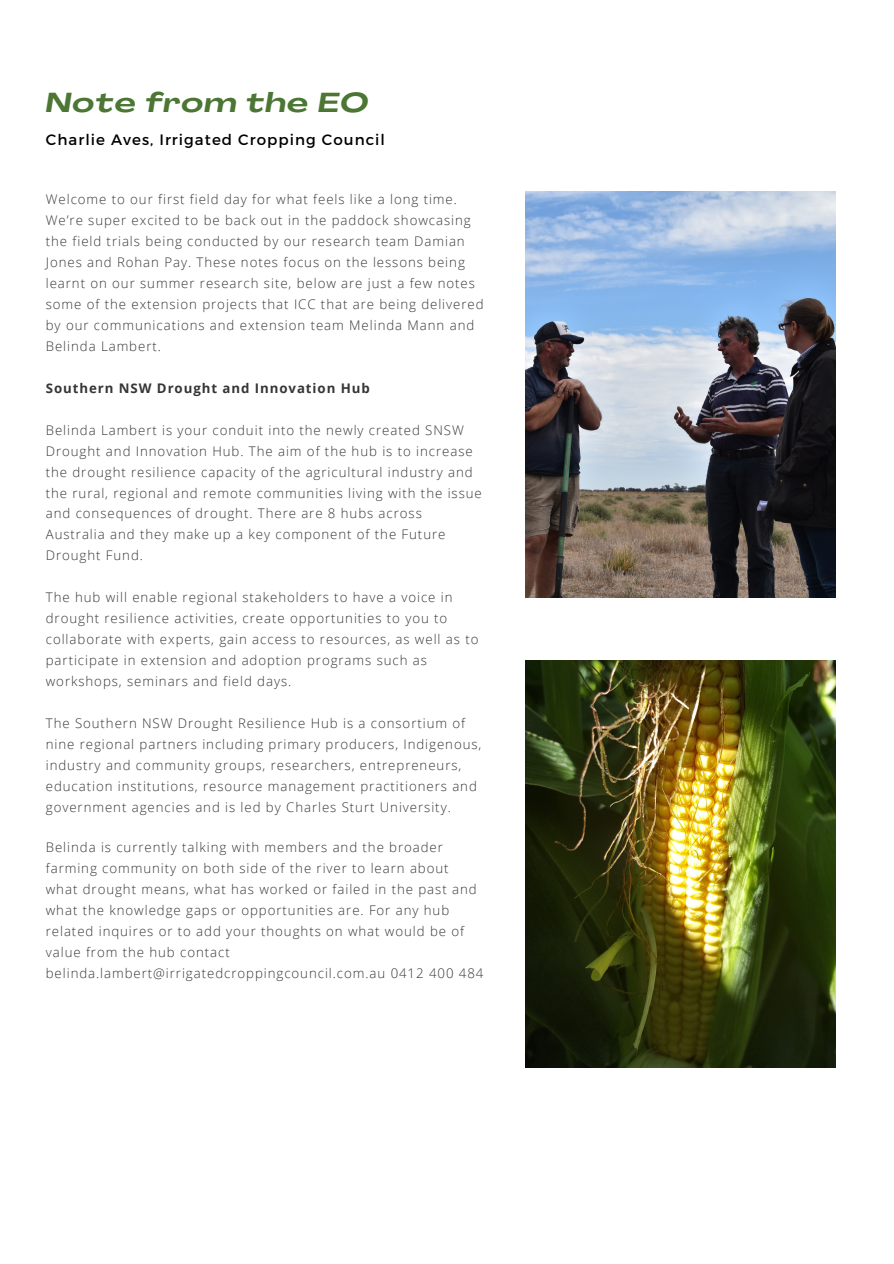
<style>
.page{position:relative;width:894px;height:1264px;background:#fff}
.page>*{position:absolute;margin:0;border:0;box-sizing:border-box;transform-origin:0 0}
.t1{font:italic 700 27px "Agrandir Grand";letter-spacing:.05em;color:#4c7634}
.t2{font:15px "Montserrat";letter-spacing:.07em;color:#000}
.t3{font:300 13.2px/21px "Open Sans";letter-spacing:.07em;color:#363636}
.t4{font:700 13.2px "Open Sans";letter-spacing:.07em;color:#363636}
</style>
<div class="page">
<img style="left:525px;top:191px;width:310px;height:406px">
<img style="left:525px;top:660px;width:310px;height:407px">
<p class="t1" style="left:46px;top:92px;width:324px">Note from the EO</p>
<p class="t2" style="left:46px;top:130px;width:340px">Charlie Aves, Irrigated Cropping Council</p>
<p class="t3" style="left:46px;top:188px;width:439px">Welcome to our first field day for what feels like a long time.<br>We’re super excited to be back out in the paddock showcasing the field trials being conducted by our research team Damian Jones and Rohan Pay. These notes focus on the lessons being learnt on our summer research site, below are just a few notes some of the extension projects that ICC that are being delivered by our communications and extension team Melinda Mann and Belinda Lambert.</p>
<p class="t4" style="left:46px;top:378px;width:325px">Southern NSW Drought and Innovation Hub</p>
<p class="t3" style="left:46px;top:419px;width:437px">Belinda Lambert is your conduit into the newly created SNSW Drought and Innovation Hub. The aim of the hub is to increase the drought resilience capacity of the agricultural industry and the rural, regional and remote communities living with the issue and consequences of drought. There are 8 hubs across Australia and they make up a key component of the Future Drought Fund.</p>
<p class="t3" style="left:46px;top:587px;width:434px">The hub will enable regional stakeholders to have a voice in drought resilience activities, create opportunities to you to collaborate with experts, gain access to resources, as well as to participate in extension and adoption programs such as workshops, seminars and field days.</p>
<p class="t3" style="left:46px;top:712px;width:437px">The Southern NSW Drought Resilience Hub is a consortium of nine regional partners including primary producers, Indigenous, industry and community groups, researchers, entrepreneurs, education institutions, resource management practitioners and government agencies and is led by Charles Sturt University.</p>
<p class="t3" style="left:46px;top:836px;width:439px">Belinda is currently talking with members and the broader farming community on both side of the river to learn about what drought means, what has worked or failed in the past and what the knowledge gaps or opportunities are. For any hub related inquires or to add your thoughts on what would be of value from the hub contact belinda.lambert@irrigatedcroppingcouncil.com.au 0412 400 484</p>
</div>
